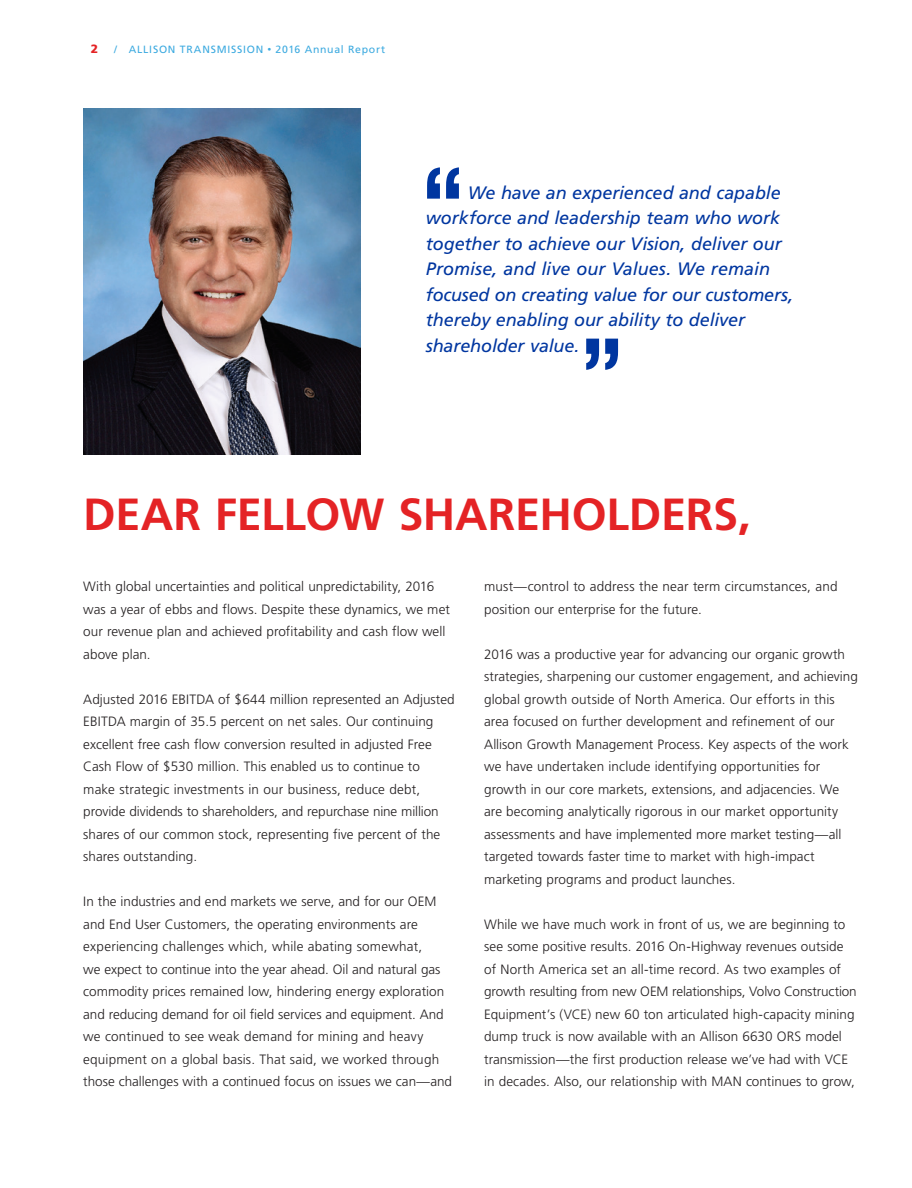
<style>
.page{position:relative;width:912px;height:1188px;background:#fff}
.page>*{position:absolute;margin:0;border:0;box-sizing:border-box;transform-origin:0 0}
.t1{font:700 45px "Frutiger";letter-spacing:-.005em;color:#e42325}
.t2{font:italic 18px/25.5px "Frutiger";letter-spacing:-.01em;color:#0036a0}
.t3{font:300 13.5px/22.5px "Frutiger";color:#231f20}
.t4{font:900 12px "Frutiger";color:#e42325}
.t5{font:10.5px "Frutiger";letter-spacing:.07em;color:#3daae0}
.s1{font-size:7.8px}
</style>
<div class="page">
<img style="left:83px;top:108px;width:278px;height:347px">
<svg style="left:427px;top:167px;width:32px;height:32px"></svg>
<svg style="left:586px;top:339px;width:32px;height:31px"></svg>
<p class="t4" style="left:91px;top:42px;width:9px">2</p>
<p class="t5" style="left:114px;top:43px;width:272px">/ ALLISON TRANSMISSION <span class="s1">•</span> 2016 Annual Report</p>
<p class="t2" style="left:426px;top:180px;width:369px;text-indent:42px">We have an experienced and capable workforce and leadership team who work together to achieve our Vision, deliver our Promise, and live our Values. We remain focused on creating value for our customers, thereby enabling our ability to deliver shareholder value.</p>
<h1 class="t1" style="left:83px;top:488px;width:668px">DEAR FELLOW SHAREHOLDERS,</h1>
<p class="t3" style="left:83px;top:575px;width:368px">With global uncertainties and political unpredictability, 2016 was a year of ebbs and flows. Despite these dynamics, we met our revenue plan and achieved profitability and cash flow well above plan.</p>
<p class="t3" style="left:83px;top:688px;width:373px">Adjusted 2016 EBITDA of $644 million represented an Adjusted EBITDA margin of 35.5 percent on net sales. Our continuing excellent free cash flow conversion resulted in adjusted Free Cash Flow of $530 million. This enabled us to continue to make strategic investments in our business, reduce debt, provide dividends to shareholders, and repurchase nine million shares of our common stock, representing five percent of the shares outstanding.</p>
<p class="t3" style="left:83px;top:890px;width:370px">In the industries and end markets we serve, and for our OEM and End User Customers, the operating environments are experiencing challenges which, while abating somewhat,<br>we expect to continue into the year ahead. Oil and natural gas commodity prices remained low, hindering energy exploration and reducing demand for oil field services and equipment. And we continued to see weak demand for mining and heavy equipment on a global basis. That said, we worked through those challenges with a continued focus on issues we can—and</p>
<p class="t3" style="left:484px;top:575px;width:355px">must—control to address the near term circumstances, and position our enterprise for the future.</p>
<p class="t3" style="left:484px;top:643px;width:375px">2016 was a productive year for advancing our organic growth strategies, sharpening our customer engagement, and achieving global growth outside of North America. Our efforts in this area focused on further development and refinement of our Allison Growth Management Process. Key aspects of the work we have undertaken include identifying opportunities for growth in our core markets, extensions, and adjacencies. We are becoming analytically rigorous in our market opportunity assessments and have implemented more market testing—all targeted towards faster time to market with high-impact marketing programs and product launches.</p>
<p class="t3" style="left:484px;top:913px;width:374px">While we have much work in front of us, we are beginning to see some positive results. 2016 On-Highway revenues outside of North America set an all-time record. As two examples of growth resulting from new OEM relationships, Volvo Construction Equipment’s (VCE) new 60 ton articulated high-capacity mining dump truck is now available with an Allison 6630 ORS model transmission—the first production release we’ve had with VCE in decades. Also, our relationship with MAN continues to grow,</p>
</div>
